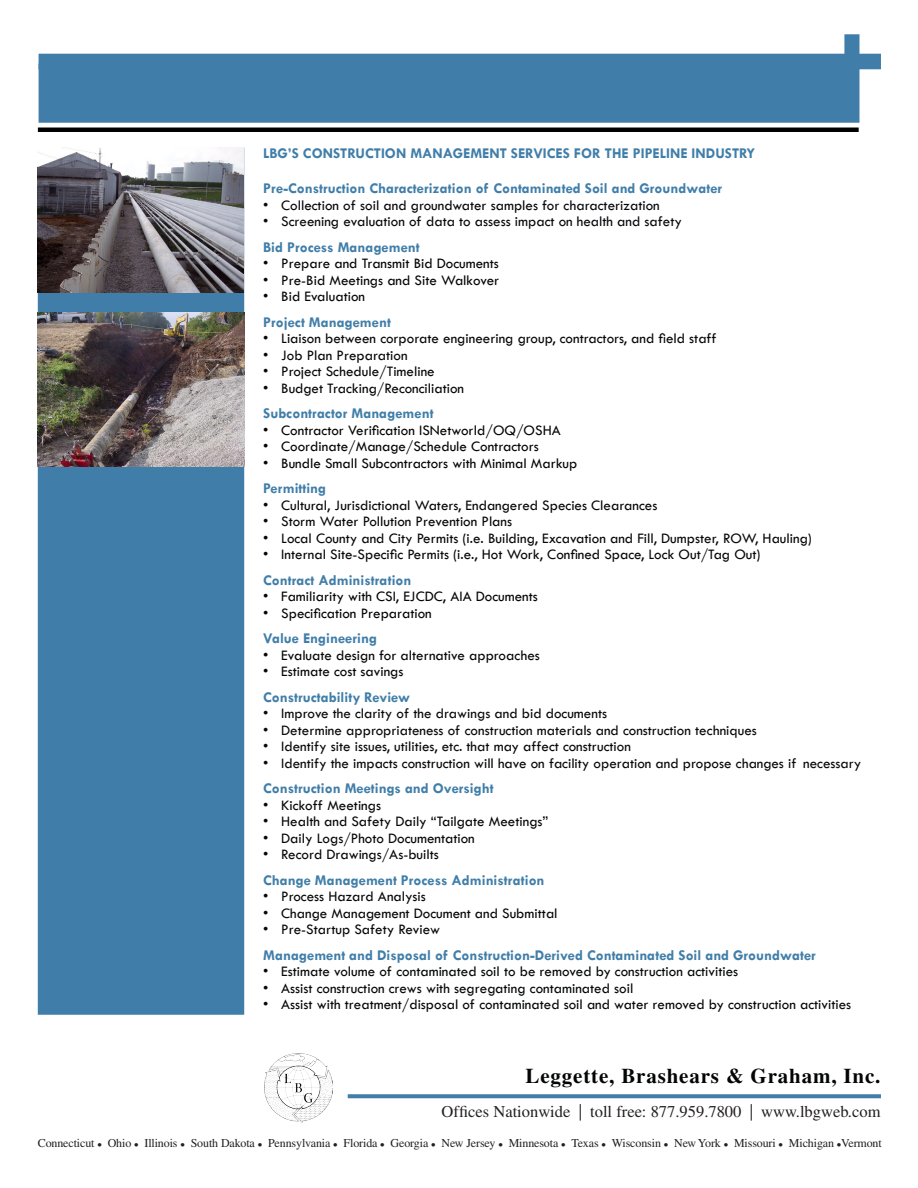
<style>
.page{position:relative;width:918px;height:1188px;background:#fff}
.page>*{position:absolute;margin:0;border:0;box-sizing:border-box;transform-origin:0 0}
.t1{font:700 21px "Times";letter-spacing:.04em;color:#040605}
.t2{font:16.5px "Times";color:#231f20}
.t3{font:15px/16.5px "Tw Cen";color:#050705;text-align:justify}
.t4{font:700 15px "Tw Cen";color:#407ea9}
.t5{font:15px/16.5px "Tw Cen";color:#060906;text-align:justify}
.t6{font:15px/16.5px "Tw Cen";color:#050707;text-align:justify}
.t7{font:15px/16.5px "Tw Cen";color:#040503;text-align:justify}
.t8{font:15px/16.5px "Tw Cen";color:#060608;text-align:justify}
.t9{font:15px/16.5px "Tw Cen";color:#040504;text-align:justify}
.t10{font:15px/16.5px "Tw Cen";color:#08080c}
.t11{font:12px "Times";letter-spacing:-.01em;color:#231f20}
</style>
<div class="page">
<div style="left:348px;top:1094px;width:533px;height:4px;border:2px solid #437da8"></div>
<img style="left:265px;top:1053px;width:68px;height:70px">
<div style="left:39px;top:148px;width:204px;height:866px;background:#407ea9"></div>
<div style="left:38px;top:147px;width:206px;height:868px;border:2px solid #407ea9"></div>
<div style="left:39px;top:64px;width:820px;height:58px;background:#407ea9"></div>
<div style="left:39px;top:64px;width:821px;height:59px;border:2px solid #407ea9"></div>
<div style="left:39px;top:54px;width:841px;height:15px;background:#407ea9"></div>
<div style="left:845px;top:35px;width:14px;height:34px;background:#407ea9"></div>
<div style="left:844px;top:34px;width:16px;height:35px;border:2px solid #407ea9"></div>
<div style="left:38px;top:128px;width:821px;height:4px;border:2px solid #000100"></div>
<img style="left:38px;top:147px;width:206px;height:146px">
<img style="left:38px;top:312px;width:206px;height:155px">
<p class="t4" style="left:263px;top:145px;width:385px">LBG’s CONSTRUCTION MANAGEMENT Services for the Pipeline</p>
<p class="t4" style="left:692px;top:145px;width:65px">in dustry</p>
<p class="t4" style="left:263px;top:180px;width:461px">Pre-Construction Characterization of Contaminated Soil and Groundwater</p>
<p class="t10" style="left:281px;top:197px;width:380px">Collection of soil and groundwater samples for characterization</p>
<p class="t10" style="left:281px;top:213px;width:402px">Screening evaluation of data to assess impact on health and safety</p>
<p class="t4" style="left:263px;top:238px;width:158px">Bid Process Management</p>
<p class="t9" style="left:281px;top:255px;width:219px">Prepare and Transmit Bid Documents</p>
<p class="t9" style="left:281px;top:272px;width:220px">Pre-Bid Meetings and Site Walkover</p>
<p class="t9" style="left:281px;top:288px;width:85px">Bid Evaluation</p>
<p class="t4" style="left:263px;top:313px;width:129px">Project Management</p>
<p class="t8" style="left:281px;top:330px;width:437px">Liaison between corporate engineering group, contractors, and field staff</p>
<p class="t8" style="left:281px;top:347px;width:128px">Job Plan Preparation</p>
<p class="t8" style="left:281px;top:363px;width:155px">Project Schedule/Timeline</p>
<p class="t8" style="left:281px;top:380px;width:184px">Budget Tracking/Reconciliation</p>
<p class="t4" style="left:263px;top:405px;width:172px">Subcontractor Management</p>
<p class="t7" style="left:281px;top:422px;width:281px">Contractor Verification ISNetworld/OQ/OSHA</p>
<p class="t7" style="left:281px;top:438px;width:259px">Coordinate/Manage/Schedule Contractors</p>
<p class="t7" style="left:281px;top:455px;width:298px">Bundle Small Subcontractors with Minimal Markup</p>
<p class="t4" style="left:263px;top:480px;width:64px">Permitting</p>
<p class="t3" style="left:281px;top:497px;width:378px">Cultural, Jurisdictional Waters, Endangered Species Clearances</p>
<p class="t3" style="left:281px;top:513px;width:232px">Storm Water Pollution Prevention Plans</p>
<p class="t3" style="left:281px;top:530px;width:532px">Local County and City Permits (i.e. Building, Excavation and Fill, Dumpster, ROW, Hauling)</p>
<p class="t3" style="left:281px;top:546px;width:481px">Internal Site-Specific Permits (i.e., Hot Work, Confined Space, Lock Out/Tag Out)</p>
<p class="t4" style="left:263px;top:571px;width:150px">Contract Administration</p>
<p class="t7" style="left:281px;top:588px;width:258px">Familiarity with CSI, EJCDC, AIA Documents</p>
<p class="t7" style="left:281px;top:605px;width:152px">Specification Preparation</p>
<p class="t4" style="left:263px;top:630px;width:115px">Value Engineering</p>
<p class="t9" style="left:281px;top:647px;width:260px">Evaluate design for alternative approaches</p>
<p class="t9" style="left:281px;top:663px;width:124px">Estimate cost savings</p>
<p class="t4" style="left:263px;top:688px;width:148px">Constructability Review</p>
<p class="t5" style="left:281px;top:705px;width:327px">Improve the clarity of the drawings and bid documents</p>
<p class="t5" style="left:281px;top:722px;width:477px">Determine appropriateness of construction materials and construction techniques</p>
<p class="t5" style="left:281px;top:738px;width:351px">Identify site issues, utilities, etc. that may affect construction</p>
<p class="t5" style="left:281px;top:755px;width:582px">Identify the impacts construction will have on facility operation and propose changes if necessary</p>
<p class="t4" style="left:263px;top:780px;width:232px">Construction Meetings and Oversight</p>
<p class="t3" style="left:281px;top:797px;width:101px">Kickoff Meetings</p>
<p class="t3" style="left:281px;top:813px;width:269px">Health and Safety Daily “Tailgate Meetings”</p>
<p class="t3" style="left:281px;top:830px;width:195px">Daily Logs/Photo Documentation</p>
<p class="t3" style="left:281px;top:846px;width:159px">Record Drawings/As-builts</p>
<p class="t4" style="left:263px;top:871px;width:283px">Change Management Process Administration</p>
<p class="t3" style="left:281px;top:888px;width:146px">Process Hazard Analysis</p>
<p class="t3" style="left:281px;top:905px;width:278px">Change Management Document and Submittal</p>
<p class="t3" style="left:281px;top:921px;width:160px">Pre-Startup Safety Review</p>
<p class="t4" style="left:263px;top:946px;width:554px">Management and Disposal of Construction-Derived Contaminated Soil and Groundwater</p>
<p class="t6" style="left:281px;top:963px;width:458px">Estimate volume of contaminated soil to be removed by construction activities</p>
<p class="t6" style="left:281px;top:980px;width:354px">Assist construction crews with segregating contaminated soil</p>
<p class="t6" style="left:281px;top:996px;width:571px">Assist with treatment/disposal of contaminated soil and water removed by construction activities</p>
<p class="t10" style="left:263px;top:197px;width:7px">• •</p>
<p class="t9" style="left:263px;top:255px;width:7px">• • •</p>
<p class="t8" style="left:263px;top:330px;width:7px">• • • •</p>
<p class="t7" style="left:263px;top:422px;width:7px">• • •</p>
<p class="t3" style="left:263px;top:497px;width:7px">• • • •</p>
<p class="t7" style="left:263px;top:588px;width:7px">• •</p>
<p class="t9" style="left:263px;top:647px;width:7px">• •</p>
<p class="t5" style="left:263px;top:705px;width:7px">• • • •</p>
<p class="t3" style="left:263px;top:797px;width:7px">• • • •</p>
<p class="t3" style="left:263px;top:888px;width:7px">• • •</p>
<p class="t6" style="left:263px;top:963px;width:7px">• • •</p>
<p class="t1" style="left:526px;top:1063px;width:356px">Leggette, Brashears &amp; Graham, Inc.</p>
<p class="t2" style="left:442px;top:1102px;width:440px">Offices Nationwide | toll free: 877.959.7800 | www.lbgweb.com</p>
<p class="t11" style="left:38px;top:1137px;width:846px">Connecticut ● Ohio ● Illinois ● South Dakota ● Pennsylvania ● Florida ● Georgia ● New Jersey ● Minnesota ● Texas ● Wisconsin ● New York ● Missouri ● Michigan ●Vermont</p>
</div>
